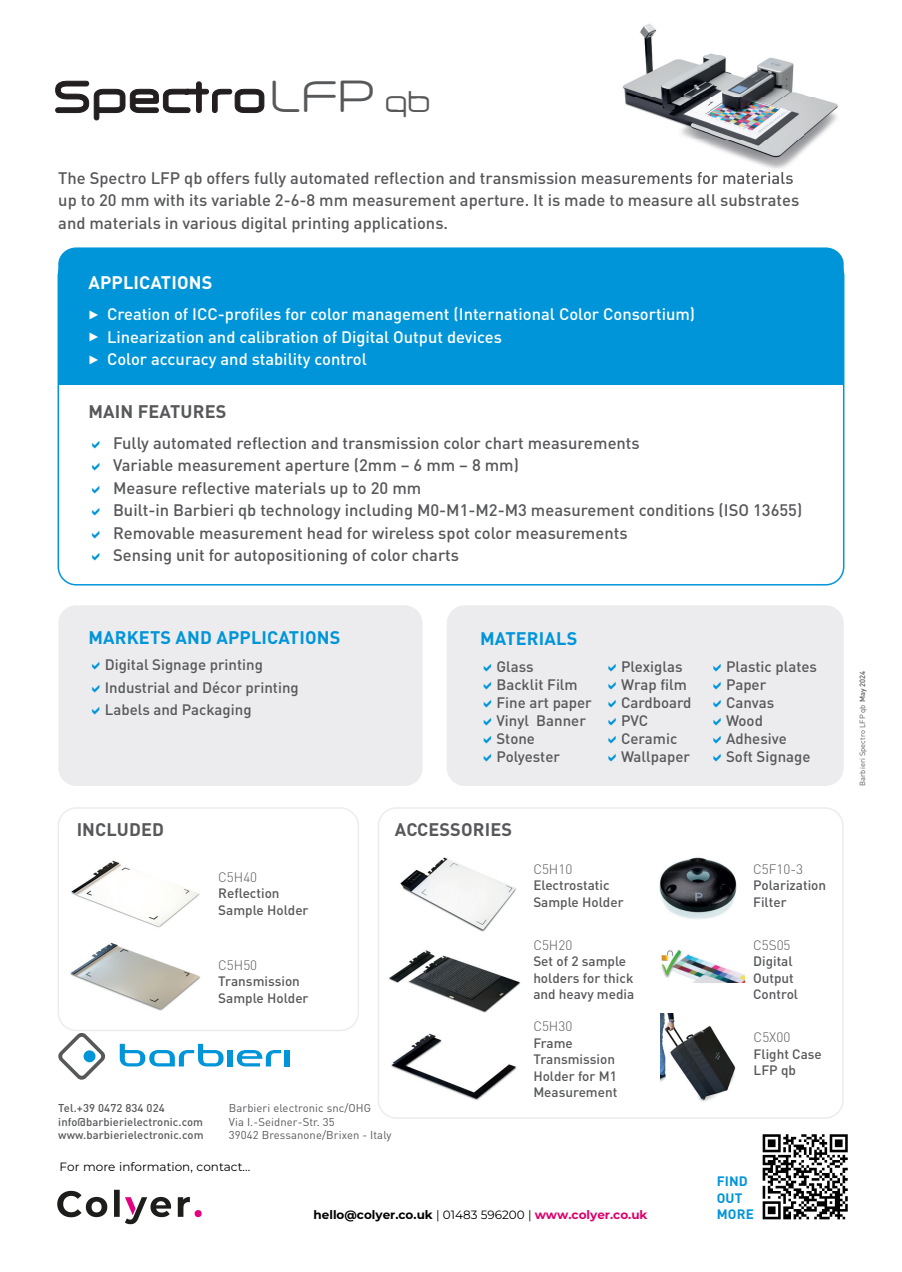
<style>
.page{position:relative;width:902px;height:1272px;background:#fff}
.page>*{position:absolute;margin:0;border:0;box-sizing:border-box;transform-origin:0 0}
.t1{font:45.75px "Orenburg";color:#57585a}
.t2{font:700 18px "DINOT";letter-spacing:.01em;color:#57585a}
.t3{font:700 18px "DINOT";letter-spacing:.01em;color:#0095d9}
.t4{font:700 18px "DINOT";letter-spacing:.01em;color:#fff}
.t5{font:500 16.5px/22.5px "DINOT";color:#57585a}
.t6{font:500 16.5px/22.5px "DINOT";color:#fff}
.t7{font:500 15px/22.5px "DINOT";color:#57585a}
.t8{font:500 13.5px/16.5px "DINOT";color:#57585a}
.t9{font:300 13.5px "DINOT";color:#57585a}
.t10{font:700 13.5px/16.5px "DINOT";letter-spacing:.01em;color:#0095d9}
.t11{font:700 12px "Montserrat";color:#000}
.t12{font:12px "Montserrat";color:#000}
.t13{font:11.25px/13.5px "DINOT";letter-spacing:.01em;color:#57585a}
.t14{font:500 11.25px/13.5px "DINOT";letter-spacing:.01em;color:#57585a}
.t15{font:7.5px "DINOT";letter-spacing:.01em;color:#57585a}
.s1{font-size:30.75px}
.s2{font-family:"Jugendstil";font-weight:400;font-size:21px}
.s3{font-weight:400}
.s4{color:#dc006b}
.s5{font-weight:500}
</style>
<div class="page">
<div style="left:377px;top:807px;width:466px;height:311px;border:2px solid #ececee;border-radius:18px"></div>
<div style="left:58px;top:247px;width:785px;height:138px;background:#0095d9"></div>
<div style="left:58px;top:257px;width:786px;height:328px;border:2px solid #0095d9;border-radius:18px"></div>
<div style="left:446px;top:605px;width:397px;height:181px;background:#ececee;border-radius:18px"></div>
<div style="left:58px;top:807px;width:301px;height:224px;border:2px solid #ececee;border-radius:18px"></div>
<svg style="left:58px;top:1033px;width:48px;height:47px"></svg>
<svg style="left:120px;top:1043px;width:103px;height:23px"></svg>
<div style="left:228px;top:1049px;width:5px;height:17px;background:#0095d9"></div>
<div style="left:285px;top:1049px;width:5px;height:17px;background:#0095d9"></div>
<svg style="left:237px;top:1050px;width:44px;height:16px"></svg>
<div style="left:84px;top:1050px;width:11px;height:12px;background:#0095d9;border-radius:50%"></div>
<img style="left:623px;top:24px;width:181px;height:116px">
<img style="left:804px;top:95px;width:34px;height:56px">
<img style="left:710px;top:140px;width:94px;height:29px">
<img style="left:616px;top:172px;width:177px;height:10px">
<div style="left:58px;top:605px;width:364px;height:181px;background:#ececee;border-radius:18px"></div>
<svg style="left:55px;top:80px;width:210px;height:41px"></svg>
<img style="left:71px;top:860px;width:129px;height:68px">
<img style="left:70px;top:942px;width:130px;height:69px">
<img style="left:659px;top:857px;width:78px;height:62px">
<img style="left:661px;top:950px;width:83px;height:32px">
<img style="left:400px;top:857px;width:116px;height:75px">
<img style="left:391px;top:1033px;width:126px;height:68px">
<img style="left:389px;top:950px;width:131px;height:62px">
<img style="left:660px;top:1013px;width:76px;height:89px">
<svg style="left:762px;top:1134px;width:85px;height:85px"></svg>
<img style="left:57px;top:1189px;width:145px;height:36px">
<h1 class="t1" style="left:271px;top:81px;width:161px">LFP <span class="s1">qb</span></h1>
<p class="t5" style="left:58px;top:166px;width:742px">The Spectro LFP qb offers fully automated reflection and transmission measurements for materials up to 20 mm with its variable 2-6-8 mm measurement aperture. It is made to measure all substrates and materials in various digital printing applications.</p>
<p class="t4" style="left:88px;top:270px;width:126px">APPLICATIONS</p>
<p class="t6" style="left:88px;top:302px;width:608px"><span class="s2">▶</span> Creation of ICC-profiles for color management (International Color Consortium) <span class="s2">▶</span> Linearization and calibration of Digital Output devices<br><span class="s2">▶</span> Color accuracy and stability control</p>
<p class="t2" style="left:88px;top:399px;width:140px">MAIN FEATURES</p>
<p class="t5" style="left:113px;top:431px;width:690px">Fully automated reflection and transmission color chart measurements<br>Variable measurement aperture (2mm – 6 mm – 8 mm)<br>Measure reflective materials up to 20 mm<br>Built-in Barbieri qb technology including M0-M1-M2-M3 measurement conditions (ISO 13655)<br>Removable measurement head for wireless spot color measurements<br>Sensing unit for autopositioning of color charts</p>
<p class="t3" style="left:88px;top:624px;width:254px">MARKETS AND APPLICATIONS</p>
<p class="t7" style="left:105px;top:653px;width:195px">Digital Signage printing<br>Industrial and Décor printing<br>Labels and Packaging</p>
<p class="t3" style="left:480px;top:626px;width:99px">MATERIALS</p>
<p class="t7" style="left:496px;top:654px;width:39px">Glass</p>
<p class="t7" style="left:621px;top:654px;width:63px">Plexiglas</p>
<p class="t7" style="left:726px;top:654px;width:92px">Plastic plates</p>
<p class="t7" style="left:496px;top:672px;width:83px">Backlit Film</p>
<p class="t7" style="left:621px;top:672px;width:68px">Wrap film</p>
<p class="t7" style="left:726px;top:672px;width:42px">Paper</p>
<p class="t7" style="left:496px;top:690px;width:97px">Fine art paper</p>
<p class="t7" style="left:621px;top:690px;width:72px">Cardboard</p>
<p class="t7" style="left:726px;top:690px;width:50px">Canvas</p>
<p class="t7" style="left:496px;top:708px;width:91px">Vinyl Banner</p>
<p class="t7" style="left:621px;top:708px;width:29px">PVC</p>
<p class="t7" style="left:726px;top:708px;width:38px">Wood</p>
<p class="t7" style="left:496px;top:726px;width:40px">Stone</p>
<p class="t7" style="left:621px;top:726px;width:58px">Ceramic</p>
<p class="t7" style="left:726px;top:726px;width:62px">Adhesive</p>
<p class="t7" style="left:496px;top:744px;width:65px">Polyester</p>
<p class="t7" style="left:621px;top:744px;width:70px">Wallpaper</p>
<p class="t7" style="left:726px;top:744px;width:86px">Soft Signage</p>
<p class="t2" style="left:77px;top:816px;width:89px">INCLUDED</p>
<p class="t2" style="left:395px;top:816px;width:119px">ACCESSORIES</p>
<p class="t9" style="left:218px;top:867px;width:40px">C5H40</p>
<p class="t8" style="left:218px;top:884px;width:92px">Reflection<br>Sample Holder</p>
<p class="t9" style="left:218px;top:955px;width:40px">C5H50</p>
<p class="t8" style="left:218px;top:972px;width:92px">Transmission<br>Sample Holder</p>
<p class="t14" style="left:58px;top:1101px;width:147px">Tel.+39 0472 834 024 info@barbierielectronic.com www.barbierielectronic.com</p>
<p class="t13" style="left:229px;top:1101px;width:164px">Barbieri electronic snc/OHG<br>Via I.-Seidner-Str. 35<br>39042 Bressanone/Brixen - Italy</p>
<p class="t12" style="left:60px;top:1158px;width:192px">For more information, contact...</p>
<p class="t9" style="left:533px;top:859px;width:40px">C5H10</p>
<p class="t8" style="left:533px;top:876px;width:92px">Electrostatic<br>Sample Holder</p>
<p class="t9" style="left:533px;top:935px;width:40px">C5H20</p>
<p class="t8" style="left:533px;top:952px;width:102px">Set of 2 sample holders for thick and heavy media</p>
<p class="t9" style="left:533px;top:1017px;width:40px">C5H30</p>
<p class="t8" style="left:533px;top:1034px;width:85px">Frame<br>Transmission<br>Holder for M1<br>Measurement</p>
<p class="t9" style="left:753px;top:859px;width:51px">C5F10-3</p>
<p class="t8" style="left:753px;top:876px;width:75px">Polarization<br>Filter</p>
<p class="t9" style="left:753px;top:935px;width:39px">C5S05</p>
<p class="t8" style="left:753px;top:952px;width:46px">Digital<br>Output<br>Control</p>
<p class="t9" style="left:753px;top:1027px;width:38px">C5X00</p>
<p class="t8" style="left:753px;top:1044px;width:70px">Flight Case<br>LFP qb</p>
<p class="t10" style="left:716px;top:1172px;width:32px">FIND<br>OUT</p>
<p class="t11" style="left:313px;top:1205px;width:335px">hello@colyer.co.uk <span class="s3">| 01483 596200 |</span> <span class="s4">www.colyer.co.uk</span></p>
<p class="t10" style="left:716px;top:1205px;width:39px">MORE</p>
<p class="t15" style="left:857px;top:786px;width:117px;rotate:-90deg">Barbieri Spectro LFP qb <span class="s5">May 2024</span></p>
</div>
